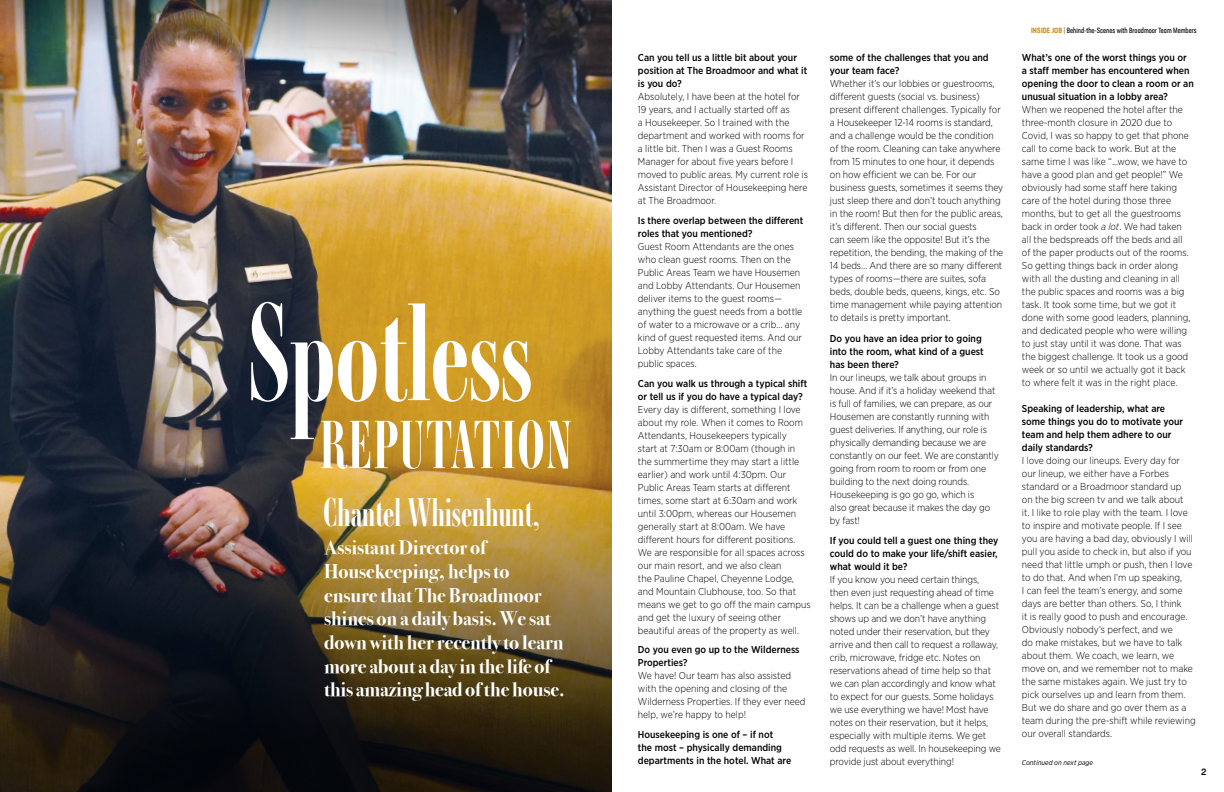
<style>
.page{position:relative;width:1224px;height:792px;background:#fff}
.page>*{position:absolute;margin:0;border:0;box-sizing:border-box;transform-origin:0 0}
.t1{font:700 136.9px "Ambroise Std Francois";color:#fff}
.t2{font:700 66.9px "Ambroise Std Francois";letter-spacing:.02em;color:#fff}
.t3{font:700 39.6px "Ambroise Std Francois";letter-spacing:.005em;color:#fff}
.t4{font:700 19.8px/23.6px "Bodoni Svty Two OSITCTT";letter-spacing:-.005em;color:#fff}
.t5{font:300 10px/13px "Gotham Narrow";color:#000}
.t6{font:500 10px/13px "Gotham Narrow";color:#000}
.t7{font:500 9px "Neusa Next Std";color:#000}
.t8{font:7.5px "Neusa Next Std Compact";color:#000}
.t9{font:italic 7px "Gotham Narrow";color:#000}
.s1{font-family:"Neusa Next Std";font-weight:700;font-stretch:condensed;color:#d29426}
.s2{font-weight:300}
.s3{font-style:italic}
</style>
<div class="page">
<img style="left:0;top:137px;width:612px;height:129px">
<img style="left:0;top:0;width:612px;height:137px">
<img style="left:0;top:266px;width:612px;height:526px">
<h1 class="t1" style="left:247px;top:266px;width:287px">Spotless</h1>
<h2 class="t2" style="left:320px;top:403px;width:253px">REPUTATION</h2>
<h3 class="t3" style="left:323px;top:488px;width:218px">Chantel Whisenhunt,</h3>
<h3 class="t4" style="left:324px;top:536px;width:242px">Assistant Director of<br>Housekeeping, helps to ensure that The Broadmoor shines on a daily basis. We sat down with her recently to learn more about a day in the life of this amazing head of the house.</h3>
<p class="t6" style="left:638px;top:51px;width:171px">Can you tell us a little bit about your position at The Broadmoor and what it is you do?</p>
<p class="t5" style="left:638px;top:90px;width:172px">Absolutely, I have been at the hotel for 19 years, and I actually started off as<br>a Housekeeper. So I trained with the department and worked with rooms for a little bit. Then I was a Guest Rooms Manager for about five years before I moved to public areas. My current role is Assistant Director of Housekeeping here at The Broadmoor.</p>
<p class="t6" style="left:638px;top:214px;width:167px">Is there overlap between the different roles that you mentioned?</p>
<p class="t5" style="left:638px;top:240px;width:166px">Guest Room Attendants are the ones who clean guest rooms. Then on the<br>Public Areas Team we have Housemen and Lobby Attendants. Our Housemen deliver items to the guest rooms— anything the guest needs from a bottle of water to a microwave or a crib… any kind of guest requested items. And our<br>Lobby Attendants take care of the public spaces.</p>
<p class="t6" style="left:638px;top:377px;width:171px">Can you walk us through a typical shift or tell us if you do have a typical day?</p>
<p class="t5" style="left:638px;top:403px;width:174px">Every day is different, something I love about my role. When it comes to Room Attendants, Housekeepers typically<br>start at 7:30am or 8:00am (though in the summertime they may start a little earlier) and work until 4:30pm. Our Public Areas Team starts at different times, some start at 6:30am and work until 3:00pm, whereas our Housemen generally start at 8:00am. We have different hours for different positions.<br>We are responsible for all spaces across our main resort, and we also clean<br>the Pauline Chapel, Cheyenne Lodge, and Mountain Clubhouse, too. So that means we get to go off the main campus and get the luxury of seeing other beautiful areas of the property as well.</p>
<p class="t6" style="left:638px;top:643px;width:163px">Do you even go up to the Wilderness<br>Properties?</p>
<p class="t5" style="left:638px;top:669px;width:169px">We have! Our team has also assisted with the opening and closing of the Wilderness Properties. If they ever need help, we’re happy to help!</p>
<p class="t6" style="left:638px;top:728px;width:155px">Housekeeping is one of – if not<br>the most – physically demanding departments in the hotel. What are</p>
<p class="t6" style="left:830px;top:51px;width:160px">some of the challenges that you and your team face?</p>
<p class="t5" style="left:830px;top:77px;width:175px">Whether it’s our lobbies or guestrooms, different guests (social vs. business) present different challenges. Typically for a Housekeeper 12-14 rooms is standard, and a challenge would be the condition of the room. Cleaning can take anywhere from 15 minutes to one hour, it depends on how efficient we can be. For our business guests, sometimes it seems they just sleep there and don’t touch anything in the room! But then for the public areas, it’s different. Then our social guests<br>can seem like the opposite! But it’s the repetition, the bending, the making of the 14 beds… And there are so many different types of rooms—there are suites, sofa beds, double beds, queens, kings, etc. So time management while paying attention to details is pretty important.</p>
<p class="t6" style="left:830px;top:332px;width:155px">Do you have an idea prior to going into the room, what kind of a guest has been there?</p>
<p class="t5" style="left:830px;top:371px;width:171px">In our lineups, we talk about groups in house. And if it’s a holiday weekend that is full of families, we can prepare, as our Housemen are constantly running with guest deliveries. If anything, our role is physically demanding because we are constantly on our feet. We are constantly going from room to room or from one building to the next doing rounds.<br>Housekeeping is go go go, which is<br>also great because it makes the day go by fast!</p>
<p class="t6" style="left:830px;top:534px;width:170px;text-align:justify">If you could tell a guest one thing they could do to make your life/shift easier, what would it be?</p>
<p class="t5" style="left:830px;top:573px;width:173px">If you know you need certain things,<br>then even just requesting ahead of time helps. It can be a challenge when a guest shows up and we don’t have anything noted under their reservation, but they arrive and then call to request a rollaway, crib, microwave, fridge etc. Notes on reservations ahead of time help so that we can plan accordingly and know what to expect for our guests. Some holidays we use everything we have! Most have notes on their reservation, but it helps, especially with multiple items. We get odd requests as well. In housekeeping we provide just about everything!</p>
<p class="t8" style="left:1031px;top:26px;width:167px"><span class="s1">INSIDE JOB</span> <span class="s2">|</span> Behind-the-Scenes with Broadmoor Team Members</p>
<p class="t6" style="left:1022px;top:51px;width:173px">What’s one of the worst things you or a staff member has encountered when opening the door to clean a room or an unusual situation in a lobby area?</p>
<p class="t5" style="left:1022px;top:103px;width:170px">When we reopened the hotel after the three-month closure in 2020 due to Covid, I was so happy to get that phone call to come back to work. But at the same time I was like “...wow, we have to have a good plan and get people!” We obviously had some staff here taking care of the hotel during those three months, but to get all the guestrooms back in order took <span class="s3">a lot</span>. We had taken all the bedspreads off the beds and all of the paper products out of the rooms.<br>So getting things back in order along with all the dusting and cleaning in all the public spaces and rooms was a big task. It took some time, but we got it done with some good leaders, planning, and dedicated people who were willing to just stay until it was done. That was the biggest challenge. It took us a good week or so until we actually got it back to where felt it was in the right place.</p>
<p class="t6" style="left:1022px;top:402px;width:163px">Speaking of leadership, what are some things you do to motivate your team and help them adhere to our daily standards?</p>
<p class="t5" style="left:1022px;top:454px;width:175px">I love doing our lineups. Every day for our lineup, we either have a Forbes standard or a Broadmoor standard up<br>on the big screen tv and we talk about<br>it. I like to role play with the team. I love to inspire and motivate people. If I see you are having a bad day, obviously I will pull you aside to check in, but also if you need that little umph or push, then I love to do that. And when I’m up speaking,<br>I can feel the team’s energy, and some days are better than others. So, I think<br>it is really good to push and encourage.<br>Obviously nobody’s perfect, and we<br>do make mistakes, but we have to talk about them. We coach, we learn, we move on, and we remember not to make the same mistakes again. We just try to pick ourselves up and learn from them.<br>But we do share and go over them as a team during the pre-shift while reviewing our overall standards.</p>
<p class="t9" style="left:1022px;top:758px;width:73px">Continued on next page</p>
<p class="t7" style="left:1201px;top:766px;width:7px">2</p>
</div>
